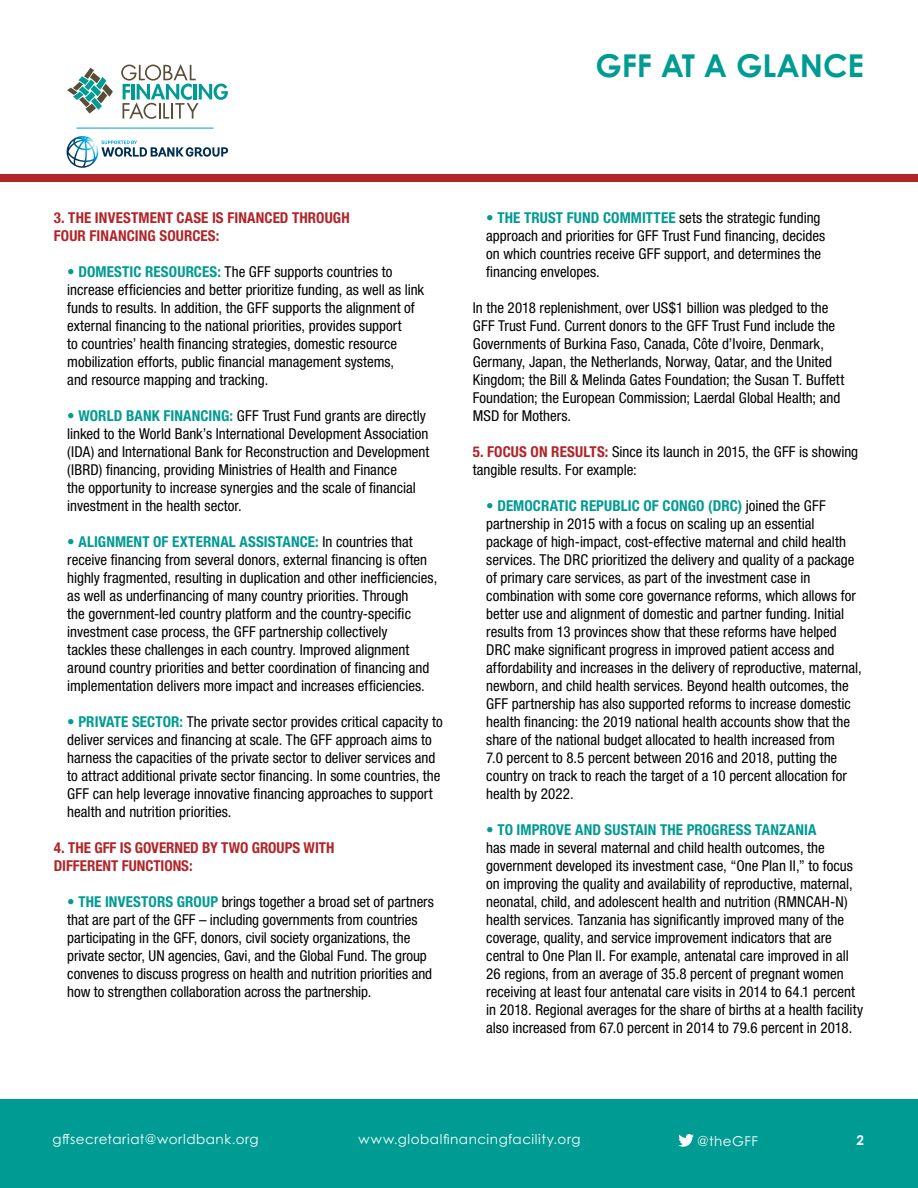
<style>
.page{position:relative;width:918px;height:1188px;background:#fff}
.page>*{position:absolute;margin:0;border:0;box-sizing:border-box;transform-origin:0 0}
.t1{font:700 31.5px "Century Gothic Std";color:#009b93}
.t2{font:condensed 15px/18px "Helvetica Neue LT Std";color:#000}
.t3{font:700 condensed 15px/18px "Helvetica Neue LT Std";letter-spacing:.005em;color:#b12529}
.t4{font:700 condensed 15px "Helvetica Neue LT Std";letter-spacing:.01em;color:#009b93}
.t5{font:13.5px "Century Gothic Pro Cyr";letter-spacing:.035em;color:#fff}
.t6{font:700 13.5px "Century Gothic Std";color:#fff}
.s1{font-weight:700;color:#009b93}
.s2{font-weight:700;color:#b12529}
</style>
<div class="page">
<div style="left:0;top:1100px;width:918px;height:88px;background:#009b93"></div>
<svg style="left:678px;top:1134px;width:16px;height:13px"></svg>
<div style="left:0;top:174px;width:918px;height:8px;background:#b12529"></div>
<svg style="left:67px;top:136px;width:161px;height:32px"></svg>
<svg style="left:67px;top:68px;width:46px;height:38px"></svg>
<svg style="left:97px;top:91px;width:10px;height:12px"></svg>
<svg style="left:91px;top:98px;width:11px;height:12px"></svg>
<svg style="left:85px;top:104px;width:11px;height:9px"></svg>
<svg style="left:121px;top:64px;width:107px;height:55px"></svg>
<hr style="left:77px;top:128px;width:137px;height:1px;background:#009ee0">
<h1 class="t1" style="left:595px;top:46px;width:270px">GFF AT A GLANCE</h1>
<p class="t3" style="left:54px;top:208px;width:297px">3. THE INVESTMENT CASE IS FINANCED THROUGH<br>FOUR FINANCING SOURCES:</p>
<p class="t2" style="left:67px;top:262px;width:359px"><span class="s1">• DOMESTIC RESOURCES:</span> The GFF supports countries to increase efficiencies and better prioritize funding, as well as link funds to results. In addition, the GFF supports the alignment of external financing to the national priorities, provides support<br>to countries’ health financing strategies, domestic resource mobilization efforts, public financial management systems,<br>and resource mapping and tracking.</p>
<p class="t2" style="left:67px;top:406px;width:364px"><span class="s1">• WORLD BANK FINANCING:</span> GFF Trust Fund grants are directly linked to the World Bank’s International Development Association (IDA) and International Bank for Reconstruction and Development (IBRD) financing, providing Ministries of Health and Finance<br>the opportunity to increase synergies and the scale of financial investment in the health sector.</p>
<p class="t2" style="left:67px;top:532px;width:372px"><span class="s1">• ALIGNMENT OF EXTERNAL ASSISTANCE:</span> In countries that receive financing from several donors, external financing is often highly fragmented, resulting in duplication and other inefficiencies, as well as underfinancing of many country priorities. Through<br>the government-led country platform and the country-specific investment case process, the GFF partnership collectively<br>tackles these challenges in each country. Improved alignment around country priorities and better coordination of financing and implementation delivers more impact and increases efficiencies.</p>
<p class="t2" style="left:67px;top:712px;width:377px"><span class="s1">• PRIVATE SECTOR:</span> The private sector provides critical capacity to deliver services and financing at scale. The GFF approach aims to harness the capacities of the private sector to deliver services and to attract additional private sector financing. In some countries, the GFF can help leverage innovative financing approaches to support health and nutrition priorities.</p>
<p class="t3" style="left:54px;top:838px;width:282px">4. THE GFF IS GOVERNED BY TWO GROUPS WITH<br>DIFFERENT FUNCTIONS:</p>
<p class="t2" style="left:67px;top:892px;width:368px"><span class="s1">• THE INVESTORS GROUP</span> brings together a broad set of partners that are part of the GFF – including governments from countries participating in the GFF, donors, civil society organizations, the private sector, UN agencies, Gavi, and the Global Fund. The group convenes to discuss progress on health and nutrition priorities and how to strengthen collaboration across the partnership.</p>
<p class="t2" style="left:486px;top:208px;width:340px"><span class="s1">• THE TRUST FUND COMMITTEE</span> sets the strategic funding approach and priorities for GFF Trust Fund financing, decides on which countries receive GFF support, and determines the financing envelopes.</p>
<p class="t2" style="left:473px;top:298px;width:373px">In the 2018 replenishment, over US$1 billion was pledged to the GFF Trust Fund. Current donors to the GFF Trust Fund include the Governments of Burkina Faso, Canada, Côte d’Ivoire, Denmark, Germany, Japan, the Netherlands, Norway, Qatar, and the United Kingdom; the Bill &amp; Melinda Gates Foundation; the Susan T. Buffett Foundation; the European Commission; Laerdal Global Health; and MSD for Mothers.</p>
<p class="t2" style="left:473px;top:442px;width:387px"><span class="s2">5. FOCUS ON RESULTS:</span> Since its launch in 2015, the GFF is showing tangible results. For example:</p>
<p class="t2" style="left:486px;top:496px;width:377px"><span class="s1">• DEMOCRATIC REPUBLIC OF CONGO (DRC)</span> joined the GFF partnership in 2015 with a focus on scaling up an essential package of high-impact, cost-effective maternal and child health services. The DRC prioritized the delivery and quality of a package of primary care services, as part of the investment case in combination with some core governance reforms, which allows for better use and alignment of domestic and partner funding. Initial results from 13 provinces show that these reforms have helped DRC make significant progress in improved patient access and affordability and increases in the delivery of reproductive, maternal, newborn, and child health services. Beyond health outcomes, the GFF partnership has also supported reforms to increase domestic health financing: the 2019 national health accounts show that the share of the national budget allocated to health increased from<br>7.0 percent to 8.5 percent between 2016 and 2018, putting the country on track to reach the target of a 10 percent allocation for health by 2022.</p>
<p class="t4" style="left:486px;top:820px;width:332px">• TO IMPROVE AND SUSTAIN THE PROGRESS TANZANIA</p>
<p class="t2" style="left:486px;top:838px;width:378px">has made in several maternal and child health outcomes, the government developed its investment case, “One Plan II,” to focus on improving the quality and availability of reproductive, maternal, neonatal, child, and adolescent health and nutrition (RMNCAH-N) health services. Tanzania has significantly improved many of the coverage, quality, and service improvement indicators that are central to One Plan II. For example, antenatal care improved in all 26 regions, from an average of 35.8 percent of pregnant women receiving at least four antenatal care visits in 2014 to 64.1 percent in 2018. Regional averages for the share of births at a health facility also increased from 67.0 percent in 2014 to 79.6 percent in 2018.</p>
<p class="t5" style="left:52px;top:1131px;width:208px">gffsecretariat@worldbank.org</p>
<p class="t5" style="left:359px;top:1131px;width:223px">www.globalfinancingfacility.org</p>
<p class="t5" style="left:697px;top:1133px;width:62px">@theGFF</p>
<p class="t6" style="left:856px;top:1132px;width:9px">2</p>
</div>
